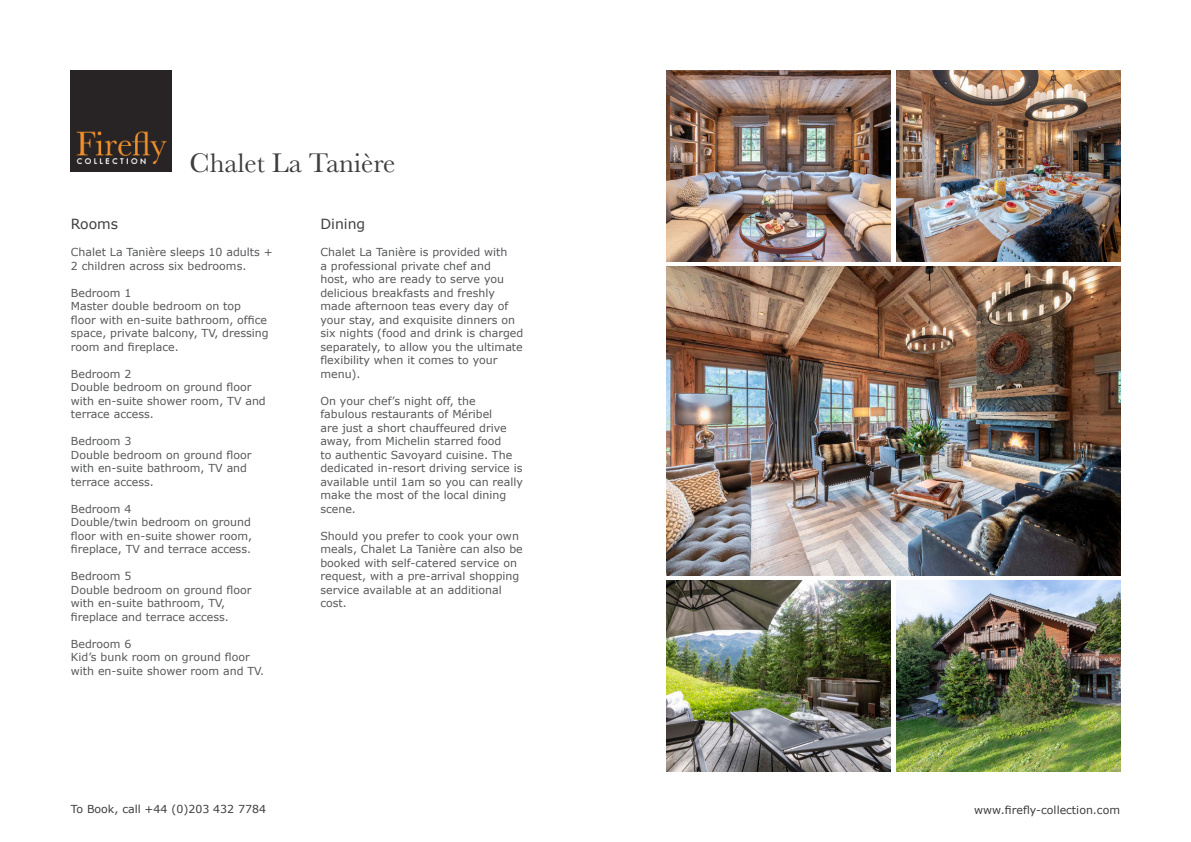
<style>
.page{position:relative;width:1191px;height:842px;background:#fff}
.page>*{position:absolute;margin:0;border:0;box-sizing:border-box;transform-origin:0 0}
.t1{font:28px "Baskerville";color:#3e3e3f}
.t2{font:14px "Verdana";color:#3e3e3f}
.t3{font:11px/13.5px "Verdana";color:#57585a}
.t4{font:11px "Verdana";color:#3e3e3f}
</style>
<div class="page">
<img style="left:71px;top:71px;width:101px;height:101px">
<img style="left:666px;top:71px;width:224px;height:190px">
<img style="left:896px;top:71px;width:224px;height:190px">
<img style="left:666px;top:267px;width:454px;height:308px">
<img style="left:896px;top:581px;width:224px;height:190px">
<img style="left:666px;top:581px;width:224px;height:190px">
<p class="t1" style="left:190px;top:145px;width:207px">Chalet La Tanière</p>
<p class="t2" style="left:71px;top:215px;width:49px">Rooms</p>
<p class="t3" style="left:71px;top:245px;width:203px">Chalet La Tanière sleeps 10 adults +<br>2 children across six bedrooms.</p>
<p class="t3" style="left:71px;top:286px;width:62px">Bedroom 1</p>
<p class="t3" style="left:71px;top:299px;width:199px">Master double bedroom on top floor with en-suite bathroom, office space, private balcony, TV, dressing room and fireplace.</p>
<p class="t3" style="left:71px;top:367px;width:62px">Bedroom 2</p>
<p class="t3" style="left:71px;top:380px;width:196px">Double bedroom on ground floor with en-suite shower room, TV and terrace access.</p>
<p class="t3" style="left:71px;top:434px;width:62px">Bedroom 3</p>
<p class="t3" style="left:71px;top:448px;width:182px">Double bedroom on ground floor with en-suite bathroom, TV and terrace access.</p>
<p class="t3" style="left:71px;top:502px;width:62px">Bedroom 4</p>
<p class="t3" style="left:71px;top:515px;width:183px;text-align:justify">Double/twin bedroom on ground floor with en-suite shower room, fireplace, TV and terrace access.</p>
<p class="t3" style="left:71px;top:569px;width:62px">Bedroom 5</p>
<p class="t3" style="left:71px;top:583px;width:182px">Double bedroom on ground floor with en-suite bathroom, TV, fireplace and terrace access.</p>
<p class="t3" style="left:71px;top:637px;width:62px">Bedroom 6</p>
<p class="t3" style="left:71px;top:650px;width:195px">Kid’s bunk room on ground floor with en-suite shower room and TV.</p>
<p class="t2" style="left:320px;top:215px;width:46px">Dining</p>
<p class="t3" style="left:320px;top:245px;width:204px">Chalet La Tanière is provided with<br>a professional private chef and<br>host, who are ready to serve you delicious breakfasts and freshly made afternoon teas every day of your stay, and exquisite dinners on six nights (food and drink is charged separately, to allow you the ultimate flexibility when it comes to your menu).</p>
<p class="t3" style="left:320px;top:394px;width:204px">On your chef’s night off, the fabulous restaurants of Méribel<br>are just a short chauffeured drive away, from Michelin starred food<br>to authentic Savoyard cuisine. The dedicated in-resort driving service is available until 1am so you can really make the most of the local dining scene.</p>
<p class="t3" style="left:320px;top:529px;width:204px">Should you prefer to cook your own meals, Chalet La Tanière can also be booked with self-catered service on request, with a pre-arrival shopping service available at an additional cost.</p>
<p class="t4" style="left:71px;top:802px;width:197px">To Book, call +44 (0)203 432 7784</p>
<p class="t4" style="left:974px;top:803px;width:147px">www.firefly-collection.com</p>
</div>
